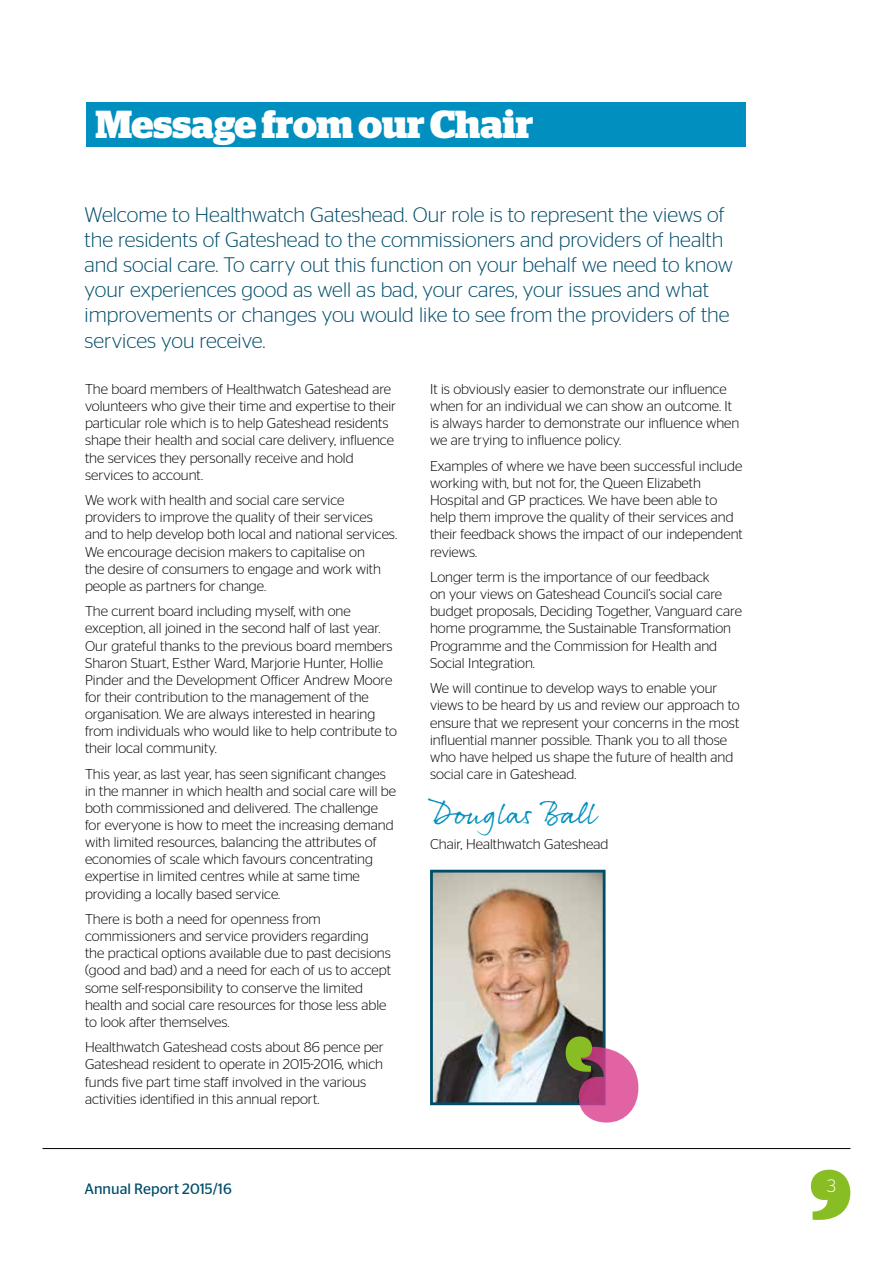
<style>
.page{position:relative;width:893px;height:1263px;background:#fff}
.page>*{position:absolute;margin:0;border:0;box-sizing:border-box;transform-origin:0 0}
.t1{font:700 39px "Stag";color:#fff}
.t2{font:30px "Rollerscript Rough";color:#008fbe}
.t3{font:300 21px/25.2px "Stag Sans";color:#004d6a}
.t4{font:300 18px "Stag Sans";color:#fff}
.t5{font:15px "Stag Sans";color:#004d6a}
.t6{font:300 14.25px/17.1px "Stag Sans";color:#000}
</style>
<div class="page">
<hr style="left:43px;top:1148px;width:807px;height:1px;background:#000">
<svg style="left:811px;top:1170px;width:40px;height:50px"></svg>
<img style="left:430px;top:869px;width:209px;height:253px">
<div style="left:86px;top:102px;width:659px;height:45px;background:#008fbe"></div>
<h1 class="t1" style="left:95px;top:101px;width:440px">Message from our Chair</h1>
<p class="t3" style="left:85px;top:201px;width:650px">Welcome to Healthwatch Gateshead. Our role is to represent the views of the residents of Gateshead to the commissioners and providers of health and social care. To carry out this function on your behalf we need to know your experiences good as well as bad, your cares, your issues and what improvements or changes you would like to see from the providers of the services you receive.</p>
<p class="t6" style="left:85px;top:380px;width:313px">The board members of Healthwatch Gateshead are volunteers who give their time and expertise to their particular role which is to help Gateshead residents shape their health and social care delivery, influence the services they personally receive and hold services to account.</p>
<p class="t6" style="left:85px;top:491px;width:314px">We work with health and social care service providers to improve the quality of their services and to help develop both local and national services.<br>We encourage decision makers to capitalise on<br>the desire of consumers to engage and work with people as partners for change.</p>
<p class="t6" style="left:85px;top:603px;width:314px">The current board including myself, with one exception, all joined in the second half of last year.<br>Our grateful thanks to the previous board members Sharon Stuart, Esther Ward, Marjorie Hunter, Hollie Pinder and the Development Officer Andrew Moore for their contribution to the management of the organisation. We are always interested in hearing from individuals who would like to help contribute to their local community.</p>
<p class="t6" style="left:85px;top:765px;width:312px">This year, as last year, has seen significant changes in the manner in which health and social care will be both commissioned and delivered. The challenge for everyone is how to meet the increasing demand with limited resources, balancing the attributes of economies of scale which favours concentrating expertise in limited centres while at same time providing a locally based service.</p>
<p class="t6" style="left:85px;top:910px;width:307px">There is both a need for openness from commissioners and service providers regarding the practical options available due to past decisions (good and bad) and a need for each of us to accept some self-responsibility to conserve the limited health and social care resources for those less able to look after themselves.</p>
<p class="t6" style="left:85px;top:1039px;width:300px">Healthwatch Gateshead costs about 86 pence per Gateshead resident to operate in 2015-2016, which funds five part time staff involved in the various activities identified in this annual report.</p>
<p class="t6" style="left:430px;top:380px;width:311px">It is obviously easier to demonstrate our influence when for an individual we can show an outcome. It is always harder to demonstrate our influence when we are trying to influence policy.</p>
<p class="t6" style="left:430px;top:457px;width:314px">Examples of where we have been successful include working with, but not for, the Queen Elizabeth Hospital and GP practices. We have been able to help them improve the quality of their services and their feedback shows the impact of our independent reviews.</p>
<p class="t6" style="left:430px;top:568px;width:313px">Longer term is the importance of our feedback<br>on your views on Gateshead Council’s social care budget proposals, Deciding Together, Vanguard care home programme, the Sustainable Transformation Programme and the Commission for Health and Social Integration.</p>
<p class="t6" style="left:430px;top:680px;width:311px">We will continue to develop ways to enable your views to be heard by us and review our approach to ensure that we represent your concerns in the most influential manner possible. Thank you to all those who have helped us shape the future of health and social care in Gateshead.</p>
<h2 class="t2" style="left:430px;top:795px;width:167px">Douglas Ball</h2>
<p class="t6" style="left:430px;top:835px;width:180px">Chair, Healthwatch Gateshead</p>
<p class="t5" style="left:85px;top:1180px;width:149px">Annual Report 2015/16</p>
<p class="t4" style="left:827px;top:1176px;width:10px">3</p>
</div>
